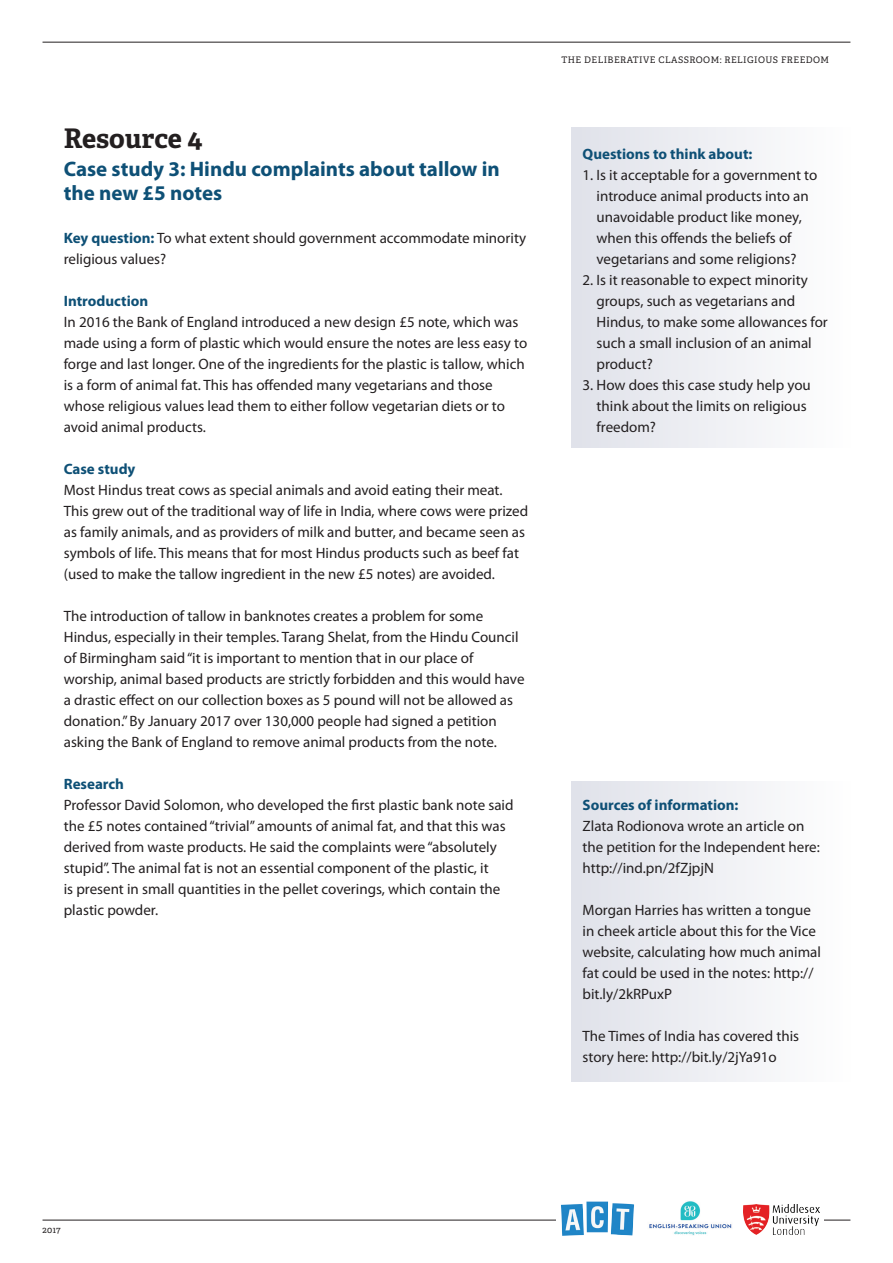
<style>
.page{position:relative;width:893px;height:1263px;background:#fff}
.page>*{position:absolute;margin:0;border:0;box-sizing:border-box;transform-origin:0 0}
.t1{font:700 27px "Adelle PE";letter-spacing:-.005em;color:#231f20}
.t2{font:700 21px/24px "Myriad Pro";color:#0e5076}
.t3{font:15px/21px "Myriad Pro";color:#231f20}
.t4{font:700 15px "Myriad Pro";color:#0e5076}
.t5{font:9px "Adelle PE";letter-spacing:.05em;color:#231f20}
.s1{font-weight:700;color:#0e5076}
</style>
<div class="page">
<hr style="left:43px;top:1220px;width:807px;height:1px;background:#231f20">
<div style="left:638px;top:1199px;width:104px;height:40px;background:#fff"></div>
<img style="left:649px;top:1201px;width:83px;height:35px">
<div style="left:557px;top:1199px;width:85px;height:40px;background:#fff"></div>
<img style="left:561px;top:1201px;width:73px;height:35px">
<div style="left:738px;top:1199px;width:85px;height:40px;background:#fff"></div>
<img style="left:744px;top:1204px;width:75px;height:30px">
<hr style="left:43px;top:42px;width:807px;height:1px;background:#231f20">
<div style="left:571px;top:128px;width:279px;height:320px;background:linear-gradient(to right,#dfe1e9,#fefefe)"></div>
<div style="left:571px;top:781px;width:279px;height:300px;background:linear-gradient(to right,#dfe1e9,#fefefe)"></div>
<h1 class="t1" style="left:64px;top:119px;width:140px">Resource 4</h1>
<h2 class="t2" style="left:64px;top:156px;width:437px">Case study 3: Hindu complaints about tallow in the new £5 notes</h2>
<p class="t3" style="left:64px;top:227px;width:464px"><span class="s1">Key question:</span> To what extent should government accommodate minority religious values?</p>
<p class="t4" style="left:64px;top:291px;width:86px">Introduction</p>
<p class="t3" style="left:64px;top:311px;width:465px">In 2016 the Bank of England introduced a new design £5 note, which was made using a form of plastic which would ensure the notes are less easy to forge and last longer. One of the ingredients for the plastic is tallow, which is a form of animal fat. This has offended many vegetarians and those whose religious values lead them to either follow vegetarian diets or to avoid animal products.</p>
<p class="t4" style="left:64px;top:459px;width:73px">Case study</p>
<p class="t3" style="left:64px;top:479px;width:466px">Most Hindus treat cows as special animals and avoid eating their meat.<br>This grew out of the traditional way of life in India, where cows were prized as family animals, and as providers of milk and butter, and became seen as symbols of life. This means that for most Hindus products such as beef fat (used to make the tallow ingredient in the new £5 notes) are avoided.</p>
<p class="t3" style="left:64px;top:605px;width:462px">The introduction of tallow in banknotes creates a problem for some Hindus, especially in their temples. Tarang Shelat, from the Hindu Council of Birmingham said “it is important to mention that in our place of worship, animal based products are strictly forbidden and this would have a drastic effect on our collection boxes as 5 pound will not be allowed as donation.” By January 2017 over 130,000 people had signed a petition asking the Bank of England to remove animal products from the note.</p>
<p class="t4" style="left:64px;top:774px;width:62px">Research</p>
<p class="t3" style="left:64px;top:794px;width:451px">Professor David Solomon, who developed the first plastic bank note said the £5 notes contained “trivial” amounts of animal fat, and that this was derived from waste products. He said the complaints were “absolutely stupid”. The animal fat is not an essential component of the plastic, it<br>is present in small quantities in the pellet coverings, which contain the plastic powder.</p>
<p class="t5" style="left:561px;top:53px;width:269px">THE DELIBERATIVE CLASSROOM: RELIGIOUS FREEDOM</p>
<p class="t4" style="left:583px;top:144px;width:171px">Questions to think about:</p>
<p class="t3" style="left:597px;top:164px;width:222px;text-indent:-14px">1. Is it acceptable for a government to introduce animal products into an unavoidable product like money, when this offends the beliefs of vegetarians and some religions?</p>
<p class="t3" style="left:597px;top:269px;width:233px;text-indent:-14px">2. Is it reasonable to expect minority groups, such as vegetarians and<br>Hindus, to make some allowances for such a small inclusion of an animal product?</p>
<p class="t3" style="left:597px;top:374px;width:216px;text-indent:-14px">3. How does this case study help you think about the limits on religious freedom?</p>
<p class="t4" style="left:583px;top:795px;width:157px">Sources of information:</p>
<p class="t3" style="left:583px;top:815px;width:239px">Zlata Rodionova wrote an article on the petition for the Independent here: http://ind.pn/2fZjpjN</p>
<p class="t3" style="left:583px;top:899px;width:240px">Morgan Harries has written a tongue in cheek article about this for the Vice website, calculating how much animal fat could be used in the notes: http:// bit.ly/2kRPuxP</p>
<p class="t3" style="left:583px;top:1025px;width:218px">The Times of India has covered this story here: http://bit.ly/2jYa91o</p>
<p class="t5" style="left:43px;top:1223px;width:20px">2017</p>
</div>
